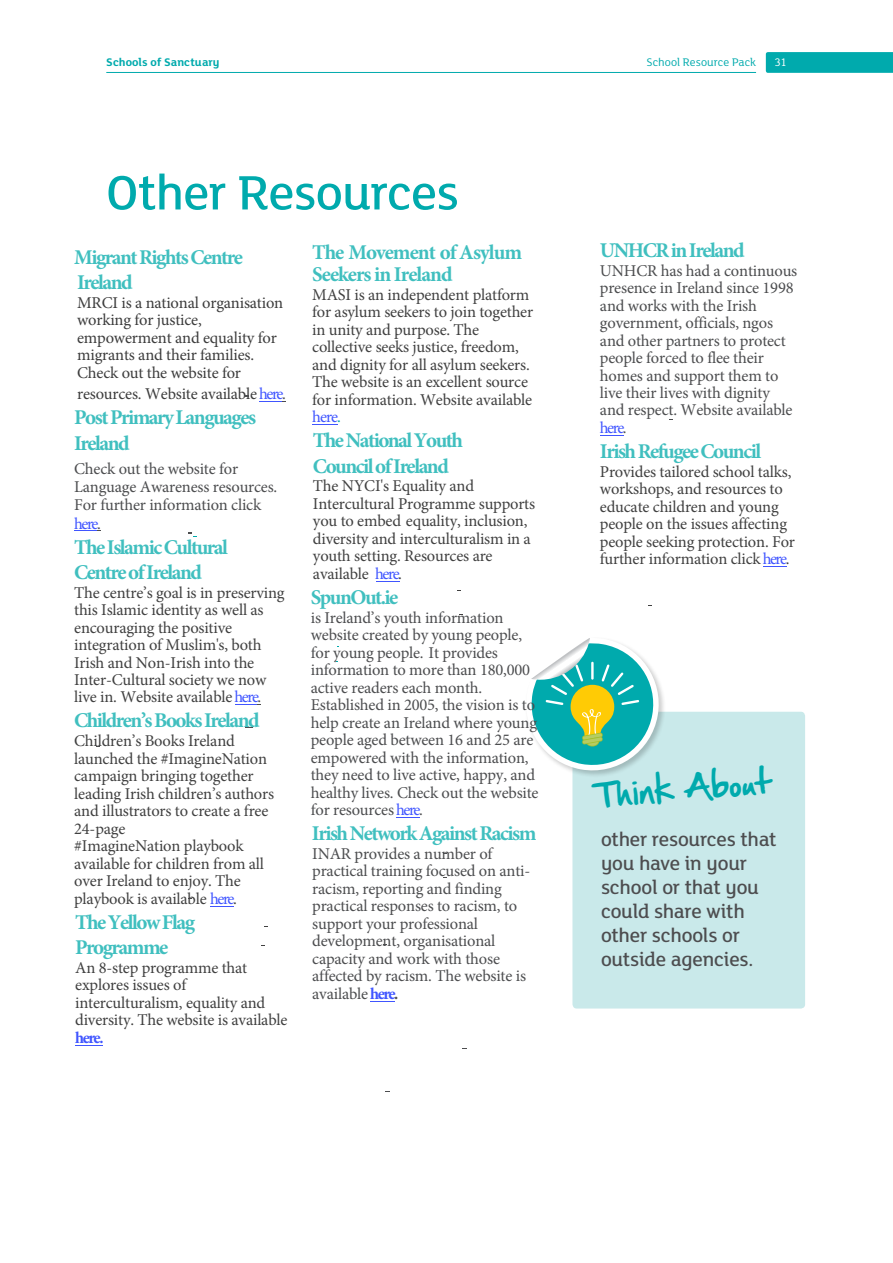
<style>
.page{position:relative;width:893px;height:1263px;background:#fff}
.page>*{position:absolute;margin:0;border:0;box-sizing:border-box;transform-origin:0 0}
.t1{font:500 52.5px "FS Lola";letter-spacing:-.02em;color:#00aaad}
.t2{font:30px "Hand Of Sean";color:#00aaad}
.t3{font:700 21px/25.2px "Minion Pro";letter-spacing:-.07em;color:#40bfbf}
.t4{font:500 21px/24px "FS Lola";letter-spacing:-.015em;color:#4d4d4f}
.t5{font:700 21px/22.2px "Minion Pro";letter-spacing:-.05em;color:#40bfbf}
.t6{font:16.5px/17.5px "Minion Pro";letter-spacing:-.01em;color:#404040}
.t7{font:16.5px/17.5px "Minion Pro";letter-spacing:-.01em;color:#4c4d4f}
.t8{font:16.5px/17.5px "Minion Pro";letter-spacing:-.01em;color:#3c3c3c}
.t9{font:700 16.5px "Minion Pro";color:#4055ff}
.t10{font:700 12px "FS Lola";letter-spacing:.005em;color:#00aaad}
.t11{font:12px "FS Lola";color:#00aaad}
.t12{font:12px "FS Lola";color:#fff}
.s1{color:#4055ff}
.s2{color:#4c4d4f}
.s3{color:#00aaac}
.s4{font-weight:700;color:#4055ff}
.s5{font-weight:700}
</style>
<div class="page">
<div style="left:572px;top:712px;width:233px;height:296px;background:#c9e9ea;border-radius:4px"></div>
<div style="left:525px;top:636px;width:141px;height:142px;background:#000;opacity:.2"></div>
<svg style="left:525px;top:638px;width:139px;height:138px"></svg>
<svg style="left:766px;top:52px;width:127px;height:21px;background:#03aaad"></svg>
<hr style="left:106px;top:72px;width:650px;height:1px;background:#00aaad">
<svg style="left:763px;top:566px;width:24px;height:1px"></svg>
<svg style="left:600px;top:435px;width:24px;height:1px"></svg>
<svg style="left:76px;top:1045px;width:27px;height:1px"></svg>
<svg style="left:210px;top:906px;width:24px;height:1px"></svg>
<svg style="left:235px;top:704px;width:26px;height:1px"></svg>
<svg style="left:75px;top:530px;width:26px;height:1px"></svg>
<svg style="left:260px;top:401px;width:26px;height:1px"></svg>
<svg style="left:370px;top:1001px;width:25px;height:1px"></svg>
<svg style="left:397px;top:817px;width:23px;height:1px"></svg>
<svg style="left:376px;top:581px;width:23px;height:1px"></svg>
<svg style="left:313px;top:424px;width:25px;height:1px"></svg>
<p class="t10" style="left:106px;top:54px;width:115px">Schools of Sanctuary</p>
<p class="t11" style="left:646px;top:54px;width:111px">School Resource Pack</p>
<p class="t12" style="left:774px;top:54px;width:14px">31</p>
<h1 class="t1" style="left:106px;top:158px;width:354px">Other Resources</h1>
<p class="t3" style="left:74px;top:244px;width:170px">Migrant Rights Centre<br>Ireland</p>
<p class="t8" style="left:77px;top:294px;width:208px">MRCI is a national organisation working for justice, empowerment and equality for migrants and their families.<br>Check out the website for</p>
<p class="t8" style="left:77px;top:385px;width:210px">resources. Website available<span class="s1">here</span><span class="s2">.</span></p>
<p class="t3" style="left:74px;top:405px;width:183px">Post PrimaryLanguages<br>Ireland</p>
<p class="t7" style="left:74px;top:460px;width:205px;line-height:18px">Check out the website for<br>Language Awareness resources.<br>For further information click <span class="s1">here</span>.</p>
<p class="t3" style="left:74px;top:534px;width:155px">The Islamic Cultural<br>Centreof Ireland</p>
<p class="t6" style="left:74px;top:583px;width:212px">The centre’s goal is in preserving this Islamic identity as well as encouraging the positive integration of Muslim's, both<br>Irish and Non-Irish into the<br>Inter-Cultural society we now live in. Website available<span class="s1">here</span><span class="s2">.</span></p>
<p class="t3" style="left:74px;top:708px;width:187px">Children’s Books Ireland</p>
<p class="t6" style="left:74px;top:732px;width:201px">Children’s Books Ireland launched the #ImagineNation campaign bringing together leading Irish children’s authors and illustrators to create a free<br>24-page<br>#ImagineNation playbook available for children from all over Ireland to enjoy. The playbook is available <span class="s1">here</span>.</p>
<p class="t3" style="left:75px;top:909px;width:121px">The Yellow Flag<br>Programme</p>
<p class="t6" style="left:75px;top:959px;width:214px">An 8-step programme that explores issues of interculturalism, equality and diversity. The website is available</p>
<p class="t9" style="left:75px;top:1026px;width:30px">here.</p>
<p class="t5" style="left:312px;top:241px;width:211px">The Movement of Asylum<br>Seekers in Ireland</p>
<p class="t6" style="left:312px;top:286px;width:222px">MASI is an independent platform for asylum seekers to join together in unity and purpose. The collective seeks justice, freedom, and dignity for all asylum seekers.<br>The website is an excellent source for information. Website available <span class="s1">here</span><span class="s3">.</span></p>
<p class="t3" style="left:313px;top:428px;width:152px">The National Youth<br>Council of Ireland</p>
<p class="t6" style="left:313px;top:477px;width:224px">The NYCI's Equality and<br>Intercultural Programme supports you to embed equality, inclusion, diversity and interculturalism in a youth setting. Resources are available <span class="s1">here</span>.</p>
<p class="t3" style="left:311px;top:584px;width:89px">SpunOut.ie</p>
<p class="t7" style="left:311px;top:609px;width:229px">is Ireland’s youth information website created by young people, for young people. It provides information to more than 180,000 active readers each month.<br>Established in 2005, the vision is to help create an Ireland where young people aged between 16 and 25 are empowered with the information, they need to live active, happy, and healthy lives. Check out the website for resources<span class="s1">here</span>.</p>
<p class="t3" style="left:312px;top:820px;width:226px">Irish Network Against Racism</p>
<p class="t7" style="left:312px;top:845px;width:220px">INAR provides a number of practical training focused on anti&shy;racism, reporting and finding practical responses to racism, to support your professional development, organisational capacity and work with those affected by racism. The website is available<span class="s4">here</span><span class="s5">.</span></p>
<p class="t3" style="left:600px;top:237px;width:146px">UNHCR in Ireland</p>
<p class="t7" style="left:600px;top:262px;width:199px">UNHCR has had a continuous presence in Ireland since 1998 and works with the Irish government, officials, ngos and other partners to protect people forced to flee their homes and support them to live their lives with dignity and respect. Website available <span class="s1">here</span>.</p>
<p class="t3" style="left:600px;top:438px;width:163px">Irish Refugee Council</p>
<p class="t6" style="left:600px;top:463px;width:197px">Provides tailored school talks, workshops, and resources to educate children and young people on the issues affecting people seeking protection. For further information click<span class="s1">here</span>.</p>
<h2 class="t2" style="left:593px;top:768px;width:177px;rotate:-5deg">Think About</h2>
<p class="t4" style="left:601px;top:826px;width:177px">other resources that you have in your school or that you could share with other schools or outside agencies.</p>
</div>
